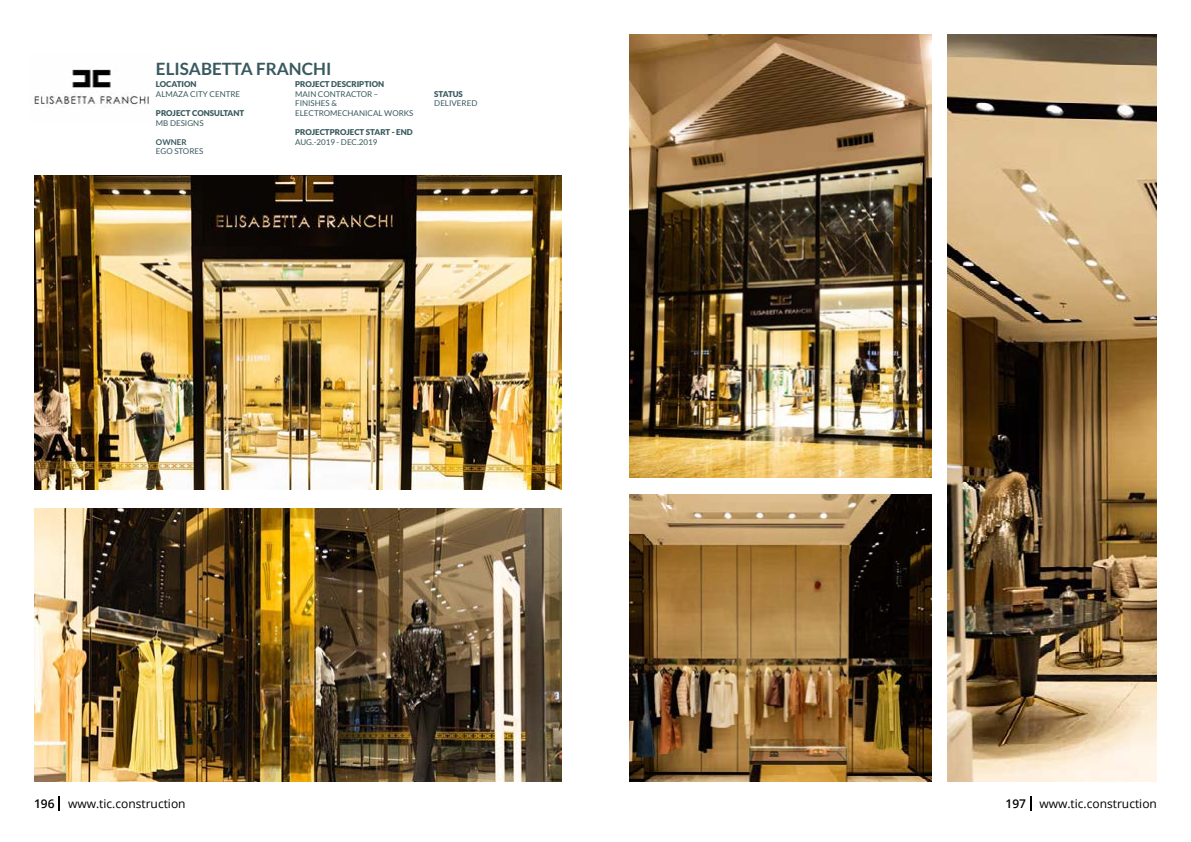
<style>
.page{position:relative;width:1191px;height:842px;background:#fff}
.page>*{position:absolute;margin:0;border:0;box-sizing:border-box;transform-origin:0 0}
.t1{font:700 17px "Lato";color:#38595e}
.t2{font:12px "Open Sans";color:#000}
.t3{font:8px/9.6px "Lato";color:#38595e}
.t4{font:900 8px "Lato";color:#38595e}
.t5{font:700 8px "Lato";color:#38595e}
.s1{font-weight:600}
</style>
<div class="page">
<img style="left:30px;top:69px;width:119px;height:39px">
<img style="left:34px;top:176px;width:527px;height:313px">
<img style="left:34px;top:509px;width:527px;height:272px">
<img style="left:947px;top:34px;width:210px;height:747px">
<img style="left:629px;top:34px;width:302px;height:444px">
<img style="left:629px;top:495px;width:302px;height:286px">
<svg style="left:59px;top:796px;width:1px;height:15px"></svg>
<svg style="left:1030px;top:796px;width:1px;height:15px"></svg>
<h1 class="t1" style="left:156px;top:59px;width:177px">ELISABETTA FRANCHI</h1>
<p class="t4" style="left:156px;top:79px;width:42px">LOCATION</p>
<p class="t3" style="left:156px;top:89px;width:86px">ALMAZA CITY CENTRE</p>
<p class="t4" style="left:156px;top:108px;width:90px">PROJECT CONSULTANT</p>
<p class="t3" style="left:156px;top:118px;width:49px">MB DESIGNS</p>
<p class="t5" style="left:156px;top:137px;width:32px">OWNER</p>
<p class="t3" style="left:156px;top:147px;width:49px">EGO STORES</p>
<p class="t4" style="left:295px;top:79px;width:91px">PROJECT DESCRIPTION</p>
<p class="t3" style="left:295px;top:89px;width:120px">MAIN CONTRACTOR –<br>FINISHES &amp;<br>ELECTROMECHANICAL WORKS</p>
<p class="t4" style="left:295px;top:127px;width:119px">PROJECTPROJECT START - END</p>
<p class="t3" style="left:295px;top:137px;width:84px">AUG.-2019 - DEC.2019</p>
<p class="t4" style="left:434px;top:89px;width:30px">STATUS</p>
<p class="t3" style="left:434px;top:99px;width:45px">DELIVERED</p>
<h2 class="t2" style="left:34px;top:795px;width:153px"><span class="s1">196</span> www.tic.construction</h2>
<h2 class="t2" style="left:1005px;top:795px;width:153px"><span class="s1">197</span> www.tic.construction</h2>
</div>
